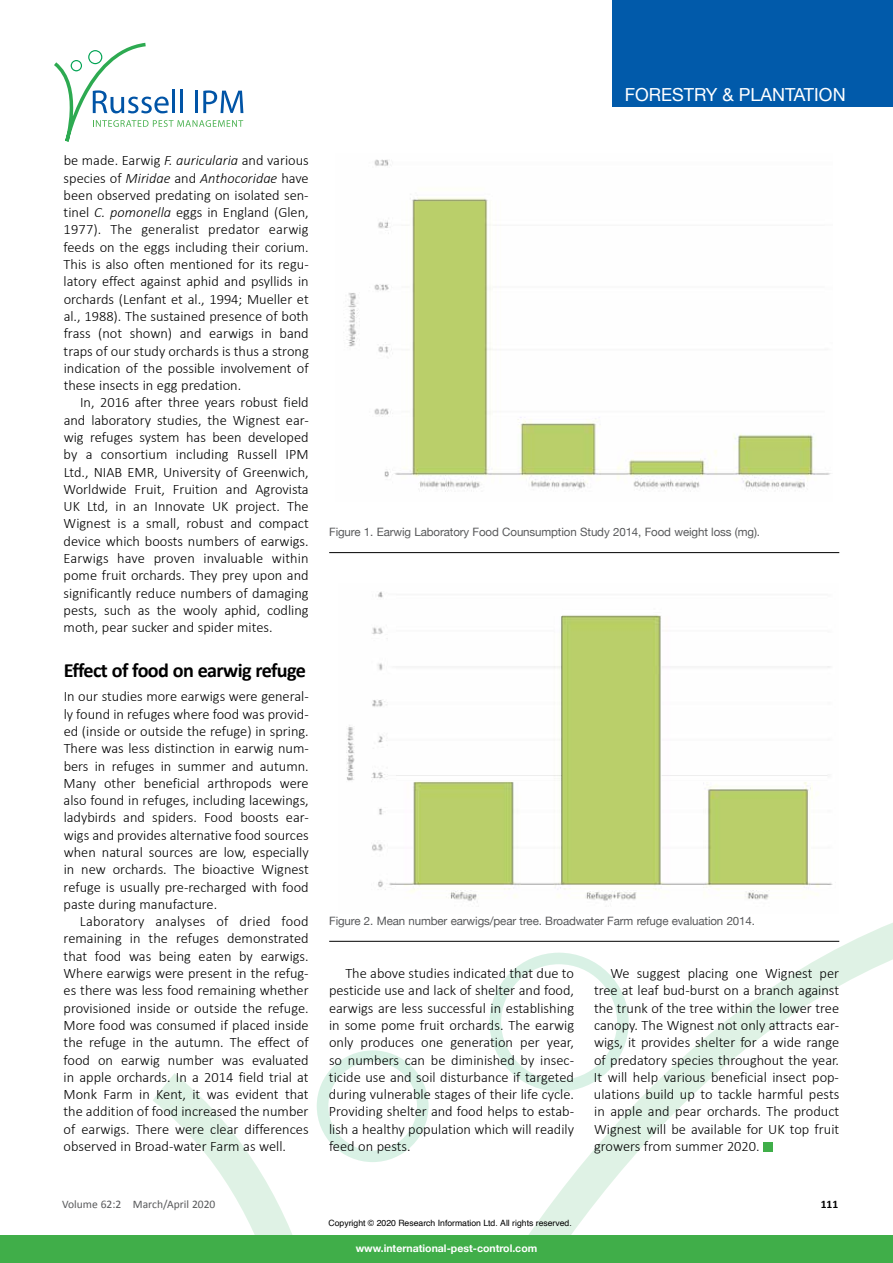
<style>
.page{position:relative;width:893px;height:1263px;background:#fff}
.page>*{position:absolute;margin:0;border:0;box-sizing:border-box;transform-origin:0 0}
.t1{font:700 20.1px "Calibri";letter-spacing:-.03em;color:#000}
.t2{font:18px "Helvetica Neue";color:#fff}
.t3{font:300 14.4px/17.2px "Calibri";color:#000;text-align:justify}
.t4{font:italic 300 14.4px "Calibri";color:#000}
.t5{font:11.55px "Helvetica Neue";letter-spacing:-.01em;color:#58595b}
.t6{font:11.55px "Calibri";color:#58595b}
.t7{font:700 10.5px "Helvetica Neue";color:#fff}
.t8{font:8.7px "Helvetica";color:#000}
.s1{font-style:italic}
.s2{font-style:normal}
</style>
<div class="page">
<svg style="left:153px;top:923px;width:740px;height:312px"></svg>
<svg style="left:489px;top:953px;width:140px;height:138px"></svg>
<svg style="left:317px;top:1050px;width:112px;height:112px"></svg>
<img style="left:346px;top:159px;width:485px;height:333px">
<img style="left:346px;top:591px;width:487px;height:312px">
<hr style="left:329px;top:941px;width:510px;height:1px;background:#000">
<hr style="left:329px;top:552px;width:510px;height:1px;background:#000">
<div style="left:613px;top:0;width:280px;height:106px;background:#015aaa"></div>
<svg style="left:54px;top:43px;width:189px;height:99px"></svg>
<div style="left:615px;top:1191px;width:196px;height:72px;background:#fff"></div>
<div style="left:0;top:1235px;width:893px;height:28px;background:#40ae49"></div>
<div style="left:763px;top:1143px;width:9px;height:9px;background:#40ae49"></div>
<p class="t2" style="left:625px;top:81px;width:222px">FORESTRY &amp; PLANTATION</p>
<p class="t3" style="left:64px;top:151px;width:247px">be made. Earwig <span class="s1">F. auricularia</span> and various</p>
<p class="t4" style="left:64px;top:169px;width:247px"><span class="s2">species of</span> Miridae <span class="s2">and</span> Anthocoridae <span class="s2">have</span></p>
<p class="t3" style="left:64px;top:186px;width:247px">been observed predating on isolated sen-</p>
<p class="t3" style="left:64px;top:203px;width:247px">tinel <span class="s1">C. pomonella</span> eggs in England (Glen,</p>
<p class="t3" style="left:64px;top:220px;width:246px">1977). The generalist predator earwig</p>
<p class="t3" style="left:64px;top:238px;width:247px">feeds on the eggs including their corium.</p>
<p class="t3" style="left:64px;top:255px;width:247px">This is also often mentioned for its regu-</p>
<p class="t3" style="left:64px;top:272px;width:247px">latory effect against aphid and psyllids in</p>
<p class="t3" style="left:64px;top:290px;width:247px">orchards (Lenfant et al., 1994; Mueller et</p>
<p class="t3" style="left:64px;top:307px;width:247px">al., 1988). The sustained presence of both</p>
<p class="t3" style="left:64px;top:324px;width:247px">frass (not shown) and earwigs in band</p>
<p class="t3" style="left:64px;top:341px;width:247px">traps of our study orchards is thus a strong</p>
<p class="t3" style="left:64px;top:359px;width:247px">indication of the possible involvement of</p>
<p class="t3" style="left:64px;top:376px;width:179px">these insects in egg predation.</p>
<p class="t3" style="left:80px;top:393px;width:230px">In, 2016 after three years robust field</p>
<p class="t3" style="left:64px;top:411px;width:247px">and laboratory studies, the Wignest ear-</p>
<p class="t3" style="left:64px;top:428px;width:247px">wig refuges system has been developed</p>
<p class="t3" style="left:64px;top:445px;width:247px">by a consortium including Russell IPM</p>
<p class="t3" style="left:64px;top:462px;width:247px">Ltd., NIAB EMR, University of Greenwich,</p>
<p class="t3" style="left:64px;top:480px;width:247px">Worldwide Fruit, Fruition and Agrovista</p>
<p class="t3" style="left:64px;top:497px;width:247px">UK Ltd, in an Innovate UK project. The</p>
<p class="t3" style="left:64px;top:514px;width:247px">Wignest is a small, robust and compact</p>
<p class="t3" style="left:64px;top:532px;width:247px">device which boosts numbers of earwigs.</p>
<p class="t3" style="left:64px;top:549px;width:247px">Earwigs have proven invaluable within</p>
<p class="t3" style="left:64px;top:566px;width:247px">pome fruit orchards. They prey upon and</p>
<p class="t3" style="left:64px;top:583px;width:247px">significantly reduce numbers of damaging</p>
<p class="t3" style="left:64px;top:601px;width:247px">pests, such as the wooly aphid, codling</p>
<p class="t3" style="left:64px;top:618px;width:211px">moth, pear sucker and spider mites.</p>
<p class="t1" style="left:64px;top:657px;width:244px">Effect of food on earwig refuge</p>
<p class="t3" style="left:64px;top:687px;width:247px">In our studies more earwigs were general-</p>
<p class="t3" style="left:64px;top:704px;width:247px">ly found in refuges where food was provid-</p>
<p class="t3" style="left:64px;top:722px;width:247px">ed (inside or outside the refuge) in spring.</p>
<p class="t3" style="left:64px;top:739px;width:247px">There was less distinction in earwig num-</p>
<p class="t3" style="left:64px;top:756px;width:247px">bers in refuges in summer and autumn.</p>
<p class="t3" style="left:64px;top:774px;width:247px">Many other beneficial arthropods were</p>
<p class="t3" style="left:64px;top:791px;width:247px">also found in refuges, including lacewings,</p>
<p class="t3" style="left:64px;top:808px;width:247px">ladybirds and spiders. Food boosts ear-</p>
<p class="t3" style="left:64px;top:826px;width:247px">wigs and provides alternative food sources</p>
<p class="t3" style="left:64px;top:843px;width:247px">when natural sources are low, especially</p>
<p class="t3" style="left:64px;top:860px;width:247px">in new orchards. The bioactive Wignest</p>
<p class="t3" style="left:64px;top:877px;width:247px">refuge is usually pre-recharged with food</p>
<p class="t3" style="left:64px;top:895px;width:155px">paste during manufacture.</p>
<p class="t3" style="left:80px;top:912px;width:230px">Laboratory analyses of dried food</p>
<p class="t3" style="left:64px;top:929px;width:247px">remaining in the refuges demonstrated</p>
<p class="t3" style="left:64px;top:947px;width:247px">that food was being eaten by earwigs.</p>
<p class="t3" style="left:64px;top:964px;width:247px">Where earwigs were present in the refug-</p>
<p class="t3" style="left:64px;top:981px;width:247px">es there was less food remaining whether</p>
<p class="t3" style="left:64px;top:998px;width:247px">provisioned inside or outside the refuge.</p>
<p class="t3" style="left:64px;top:1016px;width:247px">More food was consumed if placed inside</p>
<p class="t3" style="left:64px;top:1033px;width:247px">the refuge in the autumn. The effect of</p>
<p class="t3" style="left:64px;top:1050px;width:247px">food on earwig number was evaluated</p>
<p class="t3" style="left:64px;top:1068px;width:247px">in apple orchards. In a 2014 field trial at</p>
<p class="t3" style="left:64px;top:1085px;width:247px">Monk Farm in Kent, it was evident that</p>
<p class="t3" style="left:64px;top:1102px;width:247px">the addition of food increased the number</p>
<p class="t3" style="left:64px;top:1119px;width:247px">of earwigs. There were clear differences</p>
<p class="t3" style="left:64px;top:1137px;width:224px">observed in Broad-water Farm as well.</p>
<p class="t6" style="left:62px;top:1197px;width:155px">Volume 62:2 March/April 2020</p>
<p class="t5" style="left:329px;top:524px;width:432px">Figure 1. Earwig Laboratory Food Counsumption Study 2014, Food weight loss (mg).</p>
<p class="t5" style="left:329px;top:912px;width:427px">Figure 2. Mean number earwigs/pear tree. Broadwater Farm refuge evaluation 2014.</p>
<p class="t3" style="left:329px;top:964px;width:247px;text-indent:16px">The above studies indicated that due to pesticide use and lack of shelter and food, earwigs are less successful in establishing in some pome fruit orchards. The earwig only produces one generation per year, so numbers can be diminished by insec&shy;ticide use and soil disturbance if targeted during vulnerable stages of their life cycle.<br>Providing shelter and food helps to estab&shy;lish a healthy population which will readily feed on pests.</p>
<p class="t3" style="left:594px;top:964px;width:247px;text-indent:16px">We suggest placing one Wignest per tree at leaf bud-burst on a branch against the trunk of the tree within the lower tree canopy. The Wignest not only attracts ear&shy;wigs, it provides shelter for a wide range of predatory species throughout the year.<br>It will help various beneficial insect pop&shy;ulations build up to tackle harmful pests in apple and pear orchards. The product Wignest will be available for UK top fruit growers from summer 2020.</p>
<p class="t8" style="left:329px;top:1216px;width:245px">Copyright © 2020 Research Information Ltd. All rights reserved.</p>
<p class="t7" style="left:356px;top:1240px;width:183px">www.international-pest-control.com</p>
</div>
